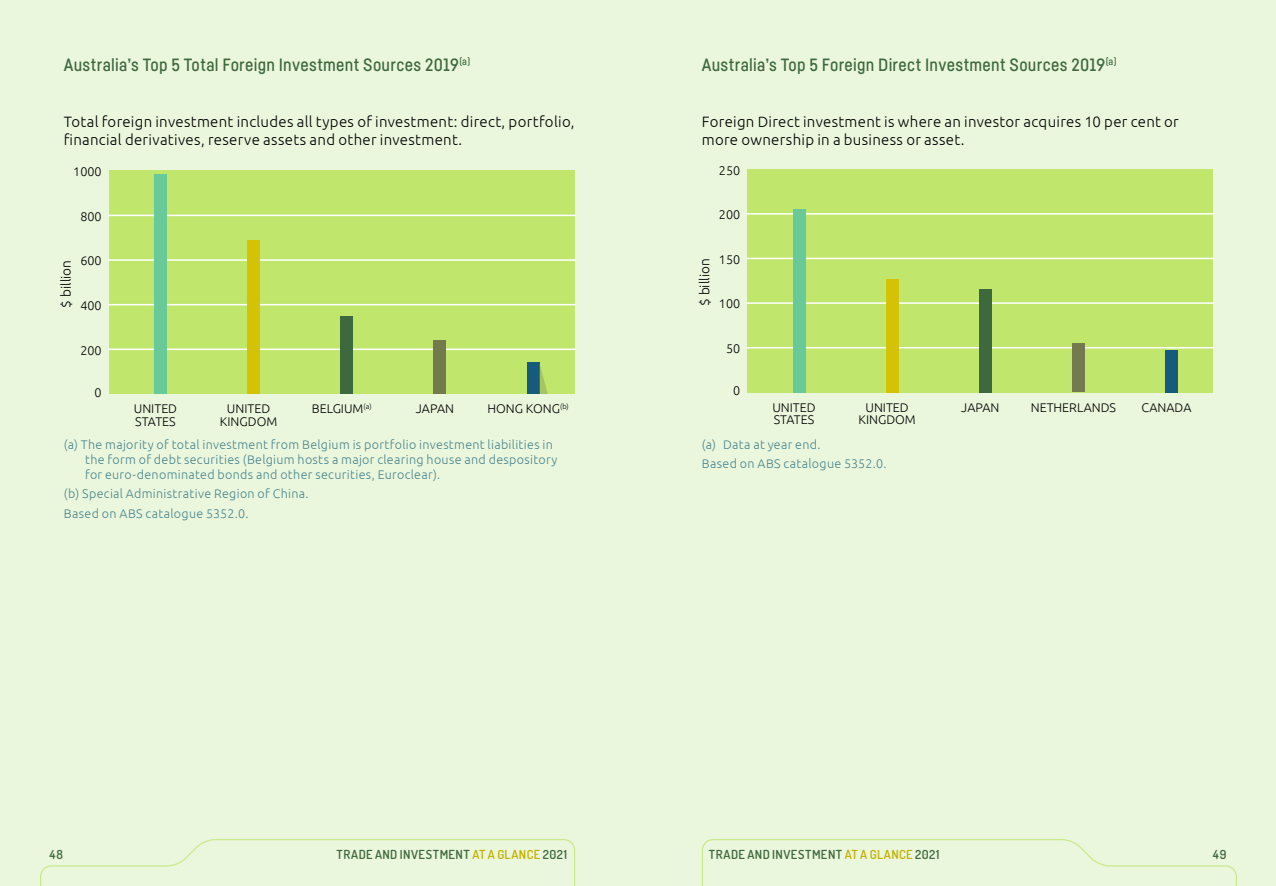
<style>
.page{position:relative;width:1276px;height:886px;background:#fff}
.page>*{position:absolute;margin:0;border:0;box-sizing:border-box;transform-origin:0 0}
.E_-_Heading_-_Tables{font:500 17.5px "Fabrikat";letter-spacing:.015em;color:#3e683d}
.t1{font:300 15px/17.5px "Ubuntu";letter-spacing:.02em;color:#000}
.t2{font:300 13.5px "Ubuntu";color:#000}
.Footnotes{font:300 12.5px/15px "Ubuntu";letter-spacing:.025em;color:#49858e}
.t3{font:300 12.5px/12.5px "Ubuntu";color:#000}
.t4{font:600 12.5px "Dosis";letter-spacing:.04em;color:#3e683d}
.s1{color:#c3b100}
</style>
<div class="page">
<div style="left:0;top:0;width:638px;height:886px;background:#ebf7dd"></div>
<svg style="left:40px;top:839px;width:536px;height:47px"></svg>
<div style="left:109px;top:171px;width:465px;height:223px;background:#c0e66c"></div>
<hr style="left:109px;top:348px;width:465px;height:2px;background:#fff">
<hr style="left:109px;top:304px;width:465px;height:1px;background:#fff">
<hr style="left:109px;top:259px;width:465px;height:2px;background:#fff">
<hr style="left:109px;top:215px;width:465px;height:1px;background:#fff">
<div style="left:154px;top:174px;width:13px;height:220px;background:#69c998"></div>
<div style="left:247px;top:241px;width:13px;height:153px;background:#d3c206"></div>
<div style="left:340px;top:316px;width:13px;height:78px;background:#3e683d"></div>
<div style="left:434px;top:340px;width:12px;height:54px;background:#737a4e"></div>
<div style="left:527px;top:362px;width:12px;height:32px;background:#165a7c"></div>
<svg style="left:539px;top:362px;width:9px;height:32px"></svg>
<div style="left:638px;top:0;width:638px;height:886px;background:#ebf7dd"></div>
<svg style="left:701px;top:839px;width:536px;height:47px"></svg>
<div style="left:747px;top:169px;width:466px;height:223px;background:#c0e66c"></div>
<hr style="left:747px;top:347px;width:466px;height:1px;background:#fff">
<hr style="left:747px;top:302px;width:466px;height:2px;background:#fff">
<hr style="left:747px;top:258px;width:466px;height:1px;background:#fff">
<hr style="left:747px;top:213px;width:466px;height:2px;background:#fff">
<div style="left:793px;top:209px;width:12px;height:183px;background:#69c998"></div>
<div style="left:886px;top:279px;width:12px;height:113px;background:#d3c206"></div>
<div style="left:979px;top:289px;width:12px;height:103px;background:#3e683d"></div>
<div style="left:1072px;top:343px;width:12px;height:49px;background:#737a4e"></div>
<div style="left:1165px;top:350px;width:12px;height:42px;background:#165a7c"></div>
<p class="E_-_Heading_-_Tables" style="left:64px;top:54px;width:408px">Australia’s Top 5 Total Foreign Investment Sources 2019<sup>(a)</sup></p>
<p class="E_-_Heading_-_Tables" style="left:702px;top:54px;width:416px">Australia’s Top 5 Foreign Direct Investment Sources 2019<sup>(a)</sup></p>
<p class="t1" style="left:64px;top:113px;width:512px">Total foreign investment includes all types of investment: direct, portfolio, financial derivatives, reserve assets and other investment.</p>
<p class="t1" style="left:702px;top:113px;width:478px">Foreign Direct investment is where an investor acquires 10 per cent or more ownership in a business or asset.</p>
<p class="t3" style="left:73px;top:165px;width:30px">1000</p>
<p class="t3" style="left:719px;top:164px;width:23px">250</p>
<p class="t3" style="left:80px;top:210px;width:23px">800</p>
<p class="t3" style="left:719px;top:208px;width:23px">200</p>
<p class="t2" style="left:58px;top:308px;width:49px;rotate:-90deg">$ billion</p>
<p class="t3" style="left:80px;top:254px;width:23px">600</p>
<p class="t3" style="left:80px;top:299px;width:23px">400</p>
<p class="t2" style="left:696px;top:306px;width:49px;rotate:-90deg">$ billion</p>
<p class="t3" style="left:719px;top:253px;width:23px">150</p>
<p class="t3" style="left:719px;top:297px;width:23px">100</p>
<p class="t3" style="left:80px;top:344px;width:23px">200</p>
<p class="t3" style="left:726px;top:342px;width:16px">50</p>
<p class="t3" style="left:95px;top:386px;width:9px">0</p>
<p class="t3" style="left:733px;top:384px;width:9px">0</p>
<p class="t3" style="left:134px;top:402px;width:45px">UNITED<br>STATES</p>
<p class="t3" style="left:227px;top:402px;width:45px">UNITED</p>
<p class="t3" style="left:312px;top:402px;width:61px">BELGIUM<sup>(a)</sup></p>
<p class="t3" style="left:416px;top:402px;width:40px">JAPAN</p>
<p class="t3" style="left:220px;top:415px;width:59px">KINGDOM</p>
<p class="t3" style="left:487px;top:402px;width:83px">HONG KONG<sup>(b)</sup></p>
<p class="t3" style="left:772px;top:400px;width:45px">UNITED<br>STATES</p>
<p class="t3" style="left:865px;top:400px;width:45px">UNITED</p>
<p class="t3" style="left:961px;top:400px;width:40px">JAPAN</p>
<p class="t3" style="left:1030px;top:400px;width:87px">NETHERLANDS</p>
<p class="t3" style="left:1141px;top:400px;width:51px">CANADA</p>
<p class="t3" style="left:858px;top:413px;width:59px">KINGDOM</p>
<p class="Footnotes" style="left:85px;top:437px;width:474px;text-indent:-21px">(a) The majority of total investment from Belgium is portfolio investment liabilities in the form of debt securities (Belgium hosts a major clearing house and despository for euro-denominated bonds and other securities, Euroclear).</p>
<p class="Footnotes" style="left:64px;top:486px;width:246px">(b) Special Administrative Region of China.</p>
<p class="Footnotes" style="left:64px;top:505px;width:186px">Based on ABS catalogue 5352.0.</p>
<p class="Footnotes" style="left:702px;top:437px;width:120px">(a) Data at year end.</p>
<p class="Footnotes" style="left:702px;top:456px;width:186px">Based on ABS catalogue 5352.0.</p>
<p class="t4" style="left:50px;top:846px;width:15px">48</p>
<p class="t4" style="left:336px;top:846px;width:232px">TRADE AND INVESTMENT <span class="s1">AT A GLANCE</span> 2021</p>
<p class="t4" style="left:709px;top:846px;width:232px">TRADE AND INVESTMENT <span class="s1">AT A GLANCE</span> 2021</p>
<p class="t4" style="left:1213px;top:846px;width:15px">49</p>
</div>
